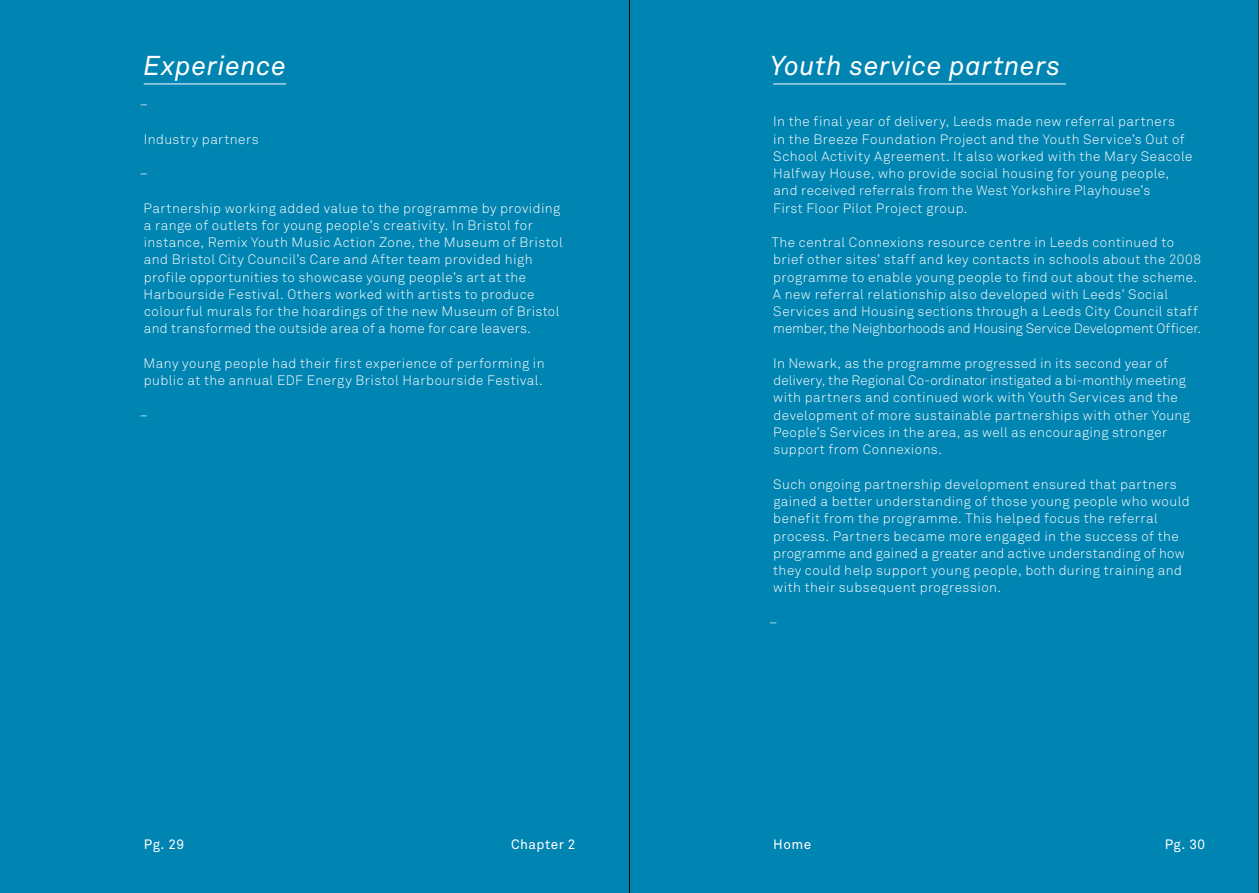
<style>
.page{position:relative;width:1259px;height:893px;background:#0084b1}
.page>*{position:absolute;margin:0;border:0;box-sizing:border-box;transform-origin:0 0}
.t1{font:italic 27px "Akkurat";letter-spacing:.02em;color:#fff}
.t2{font:300 13.5px/17.2px "Akkurat";letter-spacing:.035em;color:#fff}
.t3{font:13.5px "Akkurat";letter-spacing:.035em;color:#fff}
</style>
<div class="page">
<hr style="left:1258px;top:0;width:1px;height:893px;background:#000">
<hr style="left:144px;top:84px;width:142px;height:1px;background:#fff">
<hr style="left:773px;top:84px;width:293px;height:1px;background:#fff">
<hr style="left:629px;top:0;width:1px;height:893px;background:#000">
<h1 class="t1" style="left:144px;top:48px;width:144px">Experience</h1>
<p class="t2" style="left:140px;top:96px;width:10px">–</p>
<p class="t2" style="left:144px;top:130px;width:116px">Industry partners</p>
<p class="t2" style="left:140px;top:165px;width:10px">–</p>
<p class="t2" style="left:144px;top:199px;width:421px">Partnership working added value to the programme by providing a range of outlets for young people’s creativity. In Bristol for instance, Remix Youth Music Action Zone, the Museum of Bristol and Bristol City Council’s Care and After team provided high profile opportunities to showcase young people’s art at the Harbourside Festival. Others worked with artists to produce colourful murals for the hoardings of the new Museum of Bristol and transformed the outside area of a home for care leavers.</p>
<p class="t2" style="left:144px;top:354px;width:402px">Many young people had their first experience of performing in public at the annual EDF Energy Bristol Harbourside Festival.</p>
<p class="t2" style="left:140px;top:406px;width:10px">–</p>
<h1 class="t1" style="left:770px;top:48px;width:291px">Youth service partners</h1>
<p class="t2" style="left:773px;top:113px;width:421px">In the final year of delivery, Leeds made new referral partners<br>in the Breeze Foundation Project and the Youth Service’s Out of School Activity Agreement. It also worked with the Mary Seacole Halfway House, who provide social housing for young people, and received referrals from the West Yorkshire Playhouse’s<br>First Floor Pilot Project group.</p>
<p class="t2" style="left:771px;top:234px;width:431px">The central Connexions resource centre in Leeds continued to brief other sites’ staff and key contacts in schools about the 2008 programme to enable young people to find out about the scheme.<br>A new referral relationship also developed with Leeds’ Social Services and Housing sections through a Leeds City Council staff member, the Neighborhoods and Housing Service Development Officer.</p>
<p class="t2" style="left:773px;top:354px;width:418px">In Newark, as the programme progressed in its second year of delivery, the Regional Co-ordinator instigated a bi-monthly meeting with partners and continued work with Youth Services and the development of more sustainable partnerships with other Young People’s Services in the area, as well as encouraging stronger support from Connexions.</p>
<p class="t2" style="left:773px;top:475px;width:418px">Such ongoing partnership development ensured that partners gained a better understanding of those young people who would benefit from the programme. This helped focus the referral process. Partners became more engaged in the success of the programme and gained a greater and active understanding of how they could help support young people, both during training and with their subsequent progression.</p>
<p class="t2" style="left:769px;top:613px;width:10px">–</p>
<p class="t3" style="left:144px;top:836px;width:42px">Pg. 29</p>
<p class="t3" style="left:511px;top:836px;width:66px">Chapter 2</p>
<p class="t3" style="left:773px;top:836px;width:40px">Home</p>
<p class="t3" style="left:1164px;top:836px;width:42px">Pg. 30</p>
</div>
